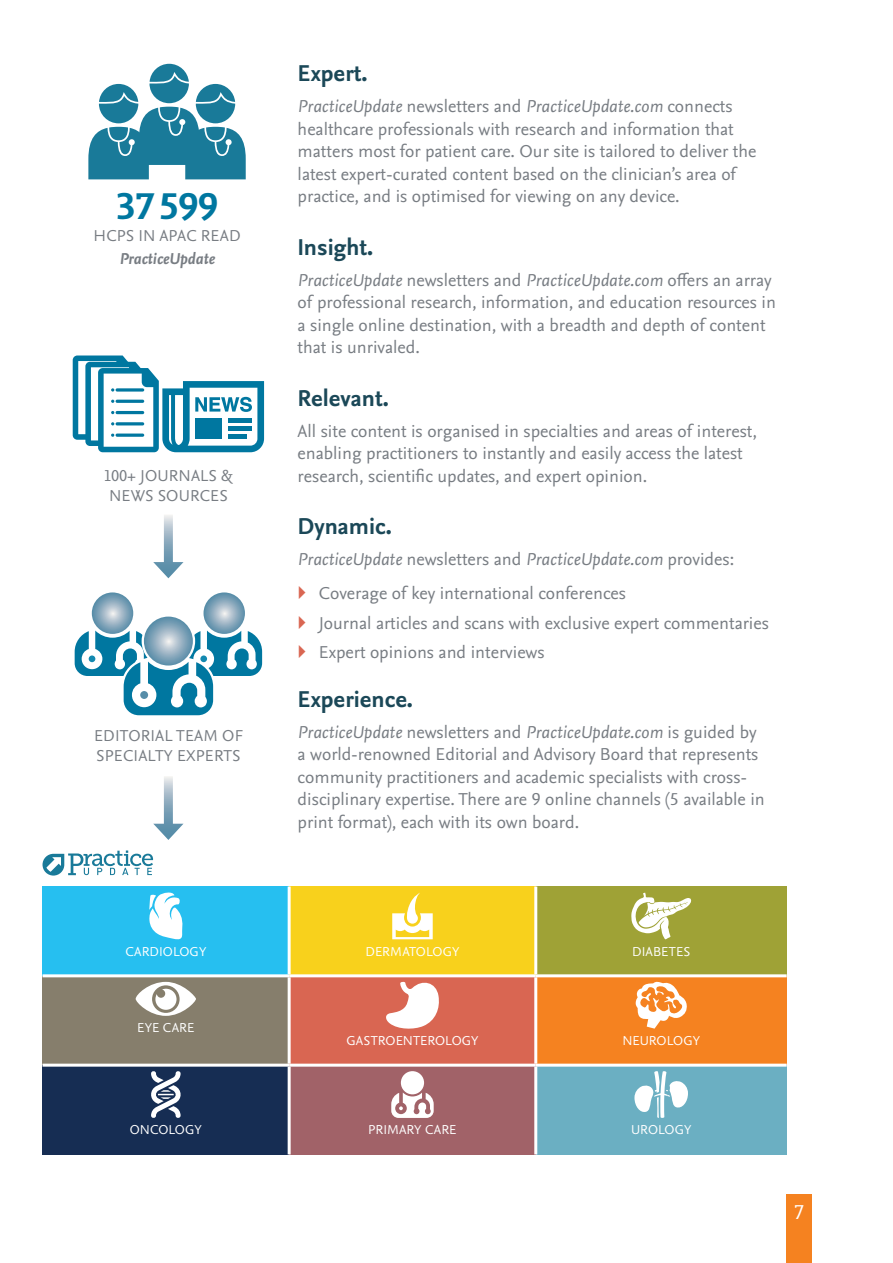
<style>
.page{position:relative;width:893px;height:1263px;background:#fff}
.page>*{position:absolute;margin:0;border:0;box-sizing:border-box;transform-origin:0 0}
.t1{font:700 39px "Nexus Sans OT";color:#0077a0}
.t2{font:700 24px "Nexus Sans OT";color:#1b4858}
.t3{font:21px "Nexus Sans OT";color:#fff}
.t4{font:18px/22.5px "Nexus Sans OT";color:#787d83}
.t5{font:16.5px/19.5px "Nexus Sans OT";letter-spacing:.01em;color:#787d83}
.t6{font:italic 700 16.5px "Nexus Sans OT";color:#787d83}
.t7{font:13.5px "Nexus Sans OT";letter-spacing:.005em;color:#fff}
.s1{font-style:italic}
</style>
<div class="page">
<svg style="left:74px;top:592px;width:189px;height:124px"></svg>
<svg style="left:73px;top:355px;width:191px;height:97px"></svg>
<svg style="left:164px;top:515px;width:9px;height:47px"></svg>
<svg style="left:153px;top:562px;width:31px;height:16px"></svg>
<svg style="left:164px;top:776px;width:9px;height:48px"></svg>
<svg style="left:153px;top:824px;width:30px;height:16px"></svg>
<svg style="left:88px;top:64px;width:158px;height:115px"></svg>
<svg style="left:43px;top:850px;width:110px;height:25px"></svg>
<div style="left:43px;top:886px;width:246px;height:90px;background:#26bff0"></div>
<div style="left:289px;top:886px;width:247px;height:90px;background:#f8d11c"></div>
<div style="left:536px;top:886px;width:251px;height:90px;background:#9fa236"></div>
<div style="left:43px;top:976px;width:246px;height:89px;background:#867e6c"></div>
<div style="left:289px;top:976px;width:247px;height:89px;background:#d96652"></div>
<div style="left:536px;top:976px;width:251px;height:89px;background:#f58220"></div>
<div style="left:43px;top:1065px;width:246px;height:89px;background:#162d53"></div>
<div style="left:289px;top:1065px;width:247px;height:89px;background:#a16268"></div>
<div style="left:536px;top:1065px;width:251px;height:89px;background:#6bafc2"></div>
<hr style="left:288px;top:886px;width:3px;height:88px;background:#fff">
<hr style="left:534px;top:886px;width:3px;height:88px;background:#fff">
<hr style="left:43px;top:974px;width:246px;height:3px;background:#fff">
<hr style="left:289px;top:974px;width:247px;height:3px;background:#fff">
<hr style="left:288px;top:977px;width:3px;height:87px;background:#fff">
<hr style="left:536px;top:974px;width:251px;height:3px;background:#fff">
<hr style="left:534px;top:977px;width:3px;height:87px;background:#fff">
<hr style="left:43px;top:1064px;width:246px;height:3px;background:#fff">
<hr style="left:289px;top:1064px;width:247px;height:3px;background:#fff">
<hr style="left:288px;top:1067px;width:3px;height:87px;background:#fff">
<hr style="left:536px;top:1064px;width:251px;height:3px;background:#fff">
<hr style="left:534px;top:1067px;width:3px;height:87px;background:#fff">
<svg style="left:149px;top:892px;width:34px;height:48px"></svg>
<svg style="left:392px;top:892px;width:41px;height:47px"></svg>
<svg style="left:631px;top:892px;width:61px;height:47px"></svg>
<svg style="left:136px;top:982px;width:60px;height:34px"></svg>
<svg style="left:386px;top:981px;width:53px;height:48px"></svg>
<svg style="left:636px;top:981px;width:51px;height:48px"></svg>
<svg style="left:151px;top:1071px;width:30px;height:47px"></svg>
<svg style="left:391px;top:1071px;width:43px;height:47px"></svg>
<svg style="left:634px;top:1071px;width:54px;height:47px"></svg>
<div style="left:787px;top:1195px;width:25px;height:68px;background:#f58220"></div>
<h1 class="t1" style="left:116px;top:184px;width:103px">37 599</h1>
<p class="t5" style="left:94px;top:227px;width:149px">HCPS IN APAC READ</p>
<p class="t6" style="left:119px;top:249px;width:97px">PracticeUpdate</p>
<p class="t5" style="left:105px;top:466px;width:129px">100+ JOURNALS &amp;<br>NEWS SOURCES</p>
<p class="t5" style="left:94px;top:727px;width:150px">EDITORIAL TEAM OF<br>SPECIALTY EXPERTS</p>
<h2 class="t2" style="left:298px;top:60px;width:71px">Expert.</h2>
<p class="t4" style="left:298px;top:96px;width:460px"><span class="s1">PracticeUpdate</span> newsletters and <span class="s1">PracticeUpdate.com</span> connects healthcare professionals with research and information that matters most for patient care. Our site is tailored to deliver the latest expert-curated content based on the clinician’s area of practice, and is optimised for viewing on any device.</p>
<h2 class="t2" style="left:298px;top:233px;width:77px">Insight.</h2>
<p class="t4" style="left:298px;top:269px;width:480px"><span class="s1">PracticeUpdate</span> newsletters and <span class="s1">PracticeUpdate.com</span> offers an array of professional research, information, and education resources in a single online destination, with a breadth and depth of content that is unrivaled.</p>
<h2 class="t2" style="left:298px;top:384px;width:93px">Relevant.</h2>
<p class="t4" style="left:298px;top:420px;width:461px">All site content is organised in specialties and areas of interest, enabling practitioners to instantly and easily access the latest research, scientific updates, and expert opinion.</p>
<h2 class="t2" style="left:298px;top:513px;width:96px">Dynamic.</h2>
<p class="t4" style="left:319px;top:543px;width:417px;line-height:33.8px;text-indent:-21px"><span class="s1">PracticeUpdate</span> newsletters and <span class="s1">PracticeUpdate.com</span> provides:<br>Coverage of key international conferences</p>
<p class="t4" style="left:319px;top:609px;width:452px;line-height:29.5px">Journal articles and scans with exclusive expert commentaries<br>Expert opinions and interviews</p>
<h2 class="t2" style="left:298px;top:685px;width:117px">Experience.</h2>
<p class="t4" style="left:298px;top:721px;width:469px"><span class="s1">PracticeUpdate</span> newsletters and <span class="s1">PracticeUpdate.com</span> is guided by a world-renowned Editorial and Advisory Board that represents community practitioners and academic specialists with cross&shy;disciplinary expertise. There are 9 online channels (5 available in print format), each with its own board.</p>
<p class="t7" style="left:125px;top:944px;width:82px">CARDIOLOGY</p>
<p class="t7" style="left:366px;top:944px;width:95px">DERMATOLOGY</p>
<p class="t7" style="left:632px;top:944px;width:60px">DIABETES</p>
<p class="t7" style="left:137px;top:1020px;width:59px">EYE CARE</p>
<p class="t7" style="left:346px;top:1033px;width:134px">GASTROENTEROLOGY</p>
<p class="t7" style="left:622px;top:1033px;width:79px">NEUROLOGY</p>
<p class="t7" style="left:130px;top:1122px;width:73px">ONCOLOGY</p>
<p class="t7" style="left:368px;top:1122px;width:90px">PRIMARY CARE</p>
<p class="t7" style="left:631px;top:1122px;width:62px">UROLOGY</p>
<p class="t3" style="left:795px;top:1200px;width:11px">7</p>
</div>
